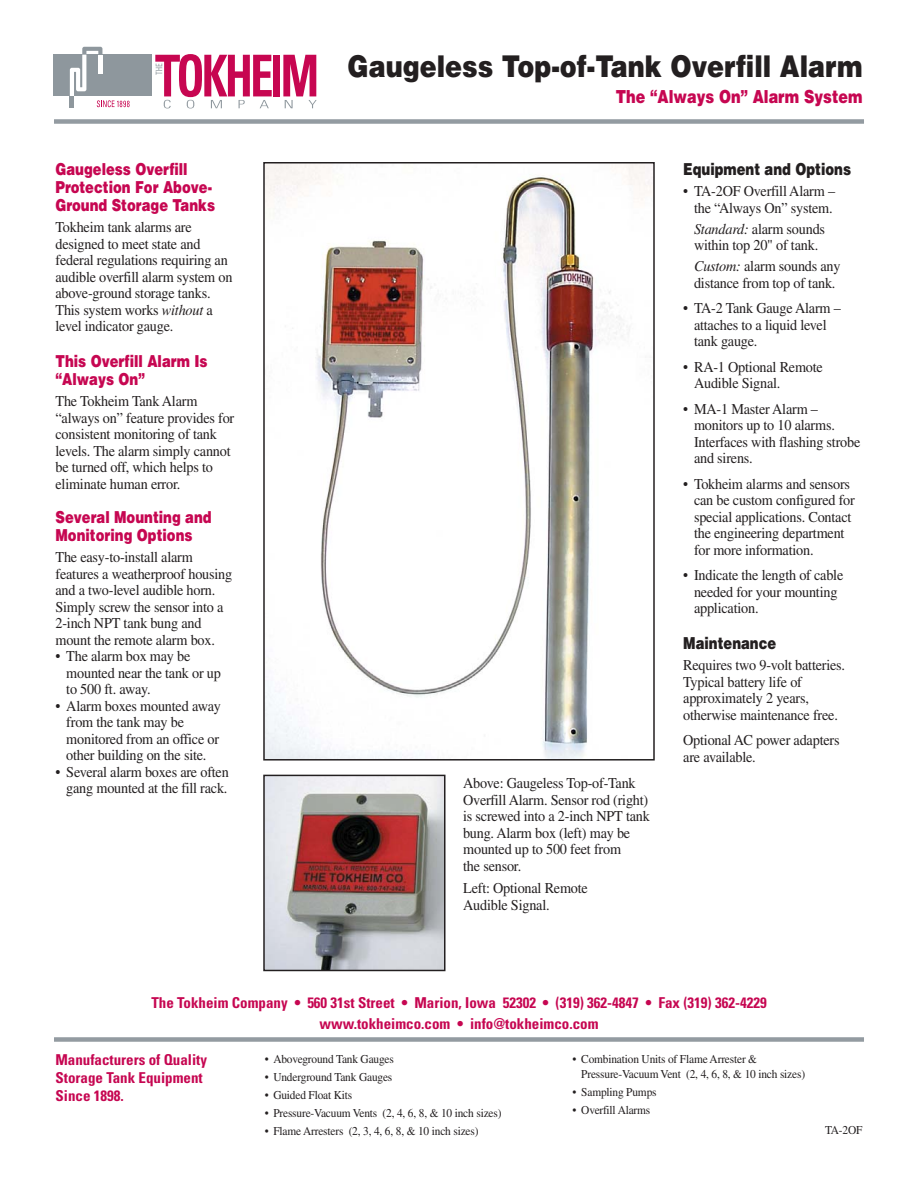
<style>
.page{position:relative;width:918px;height:1188px;background:#fff}
.page>*{position:absolute;margin:0;border:0;box-sizing:border-box;transform-origin:0 0}
.t1{font:900 30px "Helvetica";color:#231f20;scale:.85 1}
.t2{font:900 18px "Helvetica";color:#c60651;scale:.8 1}
.t3{font:900 16.5px/18px "Helvetica";color:#c60651;scale:.8 1}
.t4{font:900 16.5px "Helvetica";color:#231f20;scale:.8 1}
.t5{font:15px/16.5px "Times";letter-spacing:-.015em;color:#231f20;scale:.95 1}
.t6{font:700 condensed 15px/18px "Univers";color:#c60651;text-align:center}
.t7{font:12px/15px "Times";letter-spacing:-.015em;color:#231f20;scale:.95 1}
.s1{font-style:italic}
</style>
<div class="page">
<div style="left:54px;top:119px;width:810px;height:5px;background:#939ba1"></div>
<div style="left:273px;top:55px;width:7px;height:41px;background:#c70651"></div>
<svg style="left:155px;top:54px;width:117px;height:54px"></svg>
<svg style="left:283px;top:55px;width:34px;height:53px"></svg>
<div style="left:54px;top:55px;width:98px;height:41px;background:#8e979d"></div>
<svg style="left:70px;top:47px;width:60px;height:60px"></svg>
<hr style="left:70px;top:96px;width:4px;height:12px;background:#8e979d">
<div style="left:54px;top:1037px;width:810px;height:5px;background:#939ba1"></div>
<img style="left:266px;top:778px;width:177px;height:190px">
<div style="left:263px;top:775px;width:183px;height:196px;border:2px solid #231f20"></div>
<img style="left:266px;top:165px;width:386px;height:593px">
<div style="left:263px;top:162px;width:392px;height:599px;border:2px solid #231f20"></div>
<p class="t3" style="left:56px;top:162px;width:201px">Gaugeless Overfill<br>Protection For Above-<br>Ground Storage Tanks</p>
<p class="t5" style="left:56px;top:221px;width:188px">Tokheim tank alarms are designed to meet state and federal regulations requiring an audible overfill alarm system on above-ground storage tanks.<br>This system works <span class="s1">without</span> a level indicator gauge.</p>
<p class="t3" style="left:56px;top:354px;width:192px">This Overfill Alarm Is “Always On”</p>
<p class="t5" style="left:56px;top:395px;width:190px">The Tokheim Tank Alarm “always on” feature provides for consistent monitoring of tank levels. The alarm simply cannot be turned off, which helps to eliminate human error.</p>
<p class="t3" style="left:56px;top:510px;width:197px">Several Mounting and<br>Monitoring Options</p>
<p class="t5" style="left:56px;top:551px;width:188px">The easy-to-install alarm features a weatherproof housing and a two-level audible horn.<br>Simply screw the sensor into a<br>2-inch NPT tank bung and mount the remote alarm box.</p>
<p class="t5" style="left:66px;top:650px;width:164px;text-indent:-11px">• The alarm box may be mounted near the tank or up to 500 ft. away.</p>
<p class="t5" style="left:66px;top:699px;width:164px;text-indent:-11px">• Alarm boxes mounted away from the tank may be monitored from an office or other building on the site.</p>
<p class="t5" style="left:56px;top:765px;width:184px;text-align:right">• Several alarm boxes are often gang mounted at the fill rack.</p>
<h1 class="t1" style="left:347px;top:55px;width:607px">Gaugeless Top-of-Tank Overfill Alarm</h1>
<p class="t2" style="left:616px;top:90px;width:310px">The “Always On” Alarm System</p>
<p class="t5" style="left:463px;top:776px;width:198px">Above: Gaugeless Top-of-Tank<br>Overfill Alarm. Sensor rod (right) is screwed into a 2-inch NPT tank bung. Alarm box (left) may be mounted up to 500 feet from<br>the sensor.</p>
<p class="t5" style="left:463px;top:881px;width:133px">Left: Optional Remote<br>Audible Signal.</p>
<p class="t4" style="left:683px;top:163px;width:211px">Equipment and Options</p>
<p class="t5" style="left:683px;top:185px;width:161px;text-align:center">• TA-2OF Overfill Alarm – the “Always On” system.</p>
<p class="t5" style="left:694px;top:222px;width:140px"><span class="s1">Standard:</span> alarm sounds within top 20" of tank.</p>
<p class="t5" style="left:694px;top:260px;width:156px"><span class="s1">Custom:</span> alarm sounds any distance from top of tank.</p>
<p class="t5" style="left:694px;top:302px;width:156px;text-indent:-11px">• TA-2 Tank Gauge Alarm – attaches to a liquid level tank gauge.</p>
<p class="t5" style="left:694px;top:360px;width:137px;text-indent:-11px">• RA-1 Optional Remote<br>Audible Signal.</p>
<p class="t5" style="left:694px;top:402px;width:177px;text-indent:-11px">• MA-1 Master Alarm – monitors up to 10 alarms.<br>Interfaces with flashing strobe and sirens.</p>
<p class="t5" style="left:694px;top:477px;width:171px;text-indent:-11px">• Tokheim alarms and sensors can be custom configured for special applications. Contact the engineering department for more information.</p>
<p class="t5" style="left:694px;top:569px;width:159px;text-indent:-11px">• Indicate the length of cable needed for your mounting application.</p>
<p class="t4" style="left:683px;top:637px;width:118px">Maintenance</p>
<p class="t5" style="left:683px;top:659px;width:172px">Requires two 9-volt batteries.<br>Typical battery life of approximately 2 years, otherwise maintenance free.</p>
<p class="t5" style="left:683px;top:734px;width:166px">Optional AC power adapters are available.</p>
<p class="t6" style="left:151px;top:994px;width:617px;line-height:21px">The Tokheim Company • 560 31st Street • Marion, Iowa 52302 • (319) 362-4847 • Fax (319) 362-4229 www.tokheimco.com • info@tokheimco.com</p>
<p class="t7" style="left:265px;top:1052px;width:138px">• Aboveground Tank Gauges</p>
<p class="t7" style="left:265px;top:1071px;width:136px">• Underground Tank Gauges</p>
<p class="t7" style="left:265px;top:1089px;width:94px">• Guided Float Kits</p>
<p class="t7" style="left:265px;top:1107px;width:251px">• Pressure-Vacuum Vents (2, 4, 6, 8, &amp; 10 inch sizes)</p>
<p class="t7" style="left:265px;top:1125px;width:227px">• Flame Arresters (2, 3, 4, 6, 8, &amp; 10 inch sizes)</p>
<p class="t6" style="left:56px;top:1053px;width:153px;text-align:left">Manufacturers of Quality<br>Storage Tank Equipment<br>Since 1898.</p>
<p class="t7" style="left:581px;top:1052px;width:237px;text-indent:-9px">• Combination Units of Flame Arrester &amp;<br>Pressure-Vacuum Vent (2, 4, 6, 8, &amp; 10 inch sizes)</p>
<p class="t7" style="left:573px;top:1086px;width:90px">• Sampling Pumps</p>
<p class="t7" style="left:573px;top:1104px;width:83px">• Overfill Alarms</p>
<p class="t7" style="left:825px;top:1123px;width:41px">TA-2OF</p>
</div>
